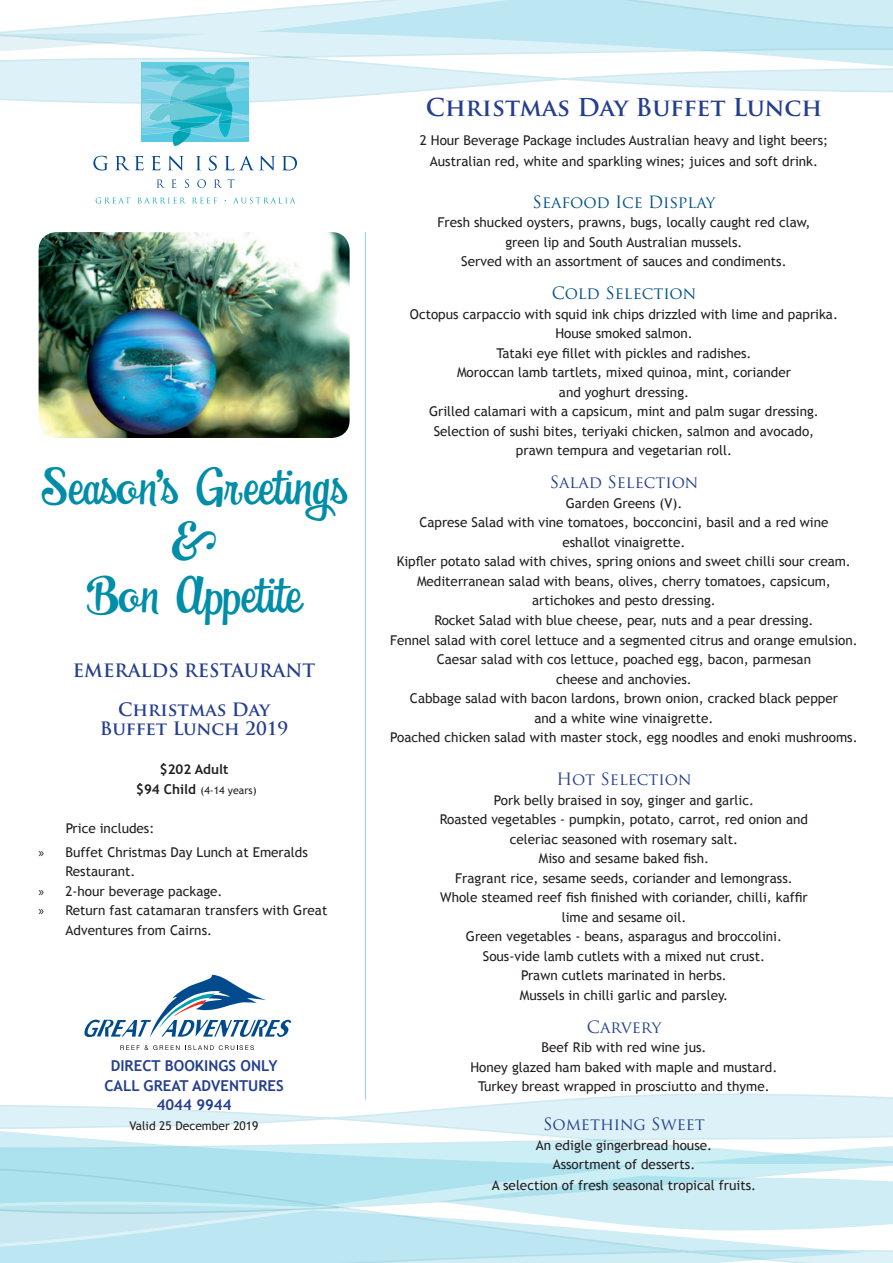
<style>
.page{position:relative;width:893px;height:1263px;background:#fff}
.page>*{position:absolute;margin:0;border:0;box-sizing:border-box;transform-origin:0 0}
.t1{font:49.5px "Swingdancer";color:#008da8}
.t2{font:700 24px "Trajan Pro";color:#253f8e}
.t3{font:700 18px "Trajan Pro";color:#253f8e}
.t4{font:16.5px "Trajan Pro";color:#253f8e}
.t5{font:16.5px "Trajan Pro";color:#005187}
.t6{font:700 15px "Trebuchet MS";color:#253f8e}
.t7{font:13.5px/19.5px "Trebuchet MS";color:#231f20}
.t8{font:700 13.5px "Trebuchet MS";color:#231f20}
.t9{font:12px "Trebuchet MS";color:#231f20}
.t10{font:10.5px "Trebuchet MS";color:#231f20}
.s1{font-weight:700;font-size:13.5px}
.s2{font-family:"Myriad Pro"}
</style>
<div class="page">
<svg style="left:0;top:1094px;width:893px;height:169px"></svg>
<svg style="left:0;top:1139px;width:893px;height:69px;background:#c1e9f2"></svg>
<svg style="left:157px;top:179px;width:8px;height:9px"></svg>
<svg style="left:171px;top:179px;width:5px;height:9px"></svg>
<svg style="left:185px;top:179px;width:4px;height:9px"></svg>
<svg style="left:197px;top:179px;width:9px;height:9px"></svg>
<svg style="left:214px;top:179px;width:20px;height:9px"></svg>
<svg style="left:96px;top:197px;width:34px;height:7px"></svg>
<svg style="left:138px;top:197px;width:47px;height:6px"></svg>
<svg style="left:192px;top:197px;width:25px;height:6px"></svg>
<svg style="left:233px;top:197px;width:63px;height:7px"></svg>
<svg style="left:93px;top:156px;width:15px;height:15px"></svg>
<svg style="left:115px;top:156px;width:29px;height:14px"></svg>
<svg style="left:151px;top:156px;width:9px;height:14px"></svg>
<svg style="left:168px;top:156px;width:16px;height:14px"></svg>
<svg style="left:196px;top:156px;width:5px;height:14px"></svg>
<svg style="left:209px;top:156px;width:8px;height:15px"></svg>
<svg style="left:225px;top:156px;width:50px;height:14px"></svg>
<svg style="left:282px;top:156px;width:15px;height:14px"></svg>
<hr style="left:365px;top:232px;width:1px;height:867px;background:#90d6e8">
<img style="left:39px;top:232px;width:311px;height:206px">
<svg style="left:84px;top:975px;width:207px;height:62px"></svg>
<svg style="left:120px;top:1045px;width:134px;height:5px"></svg>
<svg style="left:0;top:58px;width:893px;height:88px"></svg>
<svg style="left:0;top:0;width:893px;height:58px"></svg>
<p class="t1" style="left:40px;top:453px;width:309px">Season’s Greetings</p>
<p class="t1" style="left:171px;top:507px;width:48px">&amp;</p>
<p class="t1" style="left:87px;top:561px;width:216px">Bon Appetite</p>
<p class="t3" style="left:73px;top:659px;width:244px">EMERALDS RESTAURANT</p>
<p class="t3" style="left:118px;top:698px;width:153px">Christmas Day</p>
<p class="t3" style="left:100px;top:717px;width:190px">Buffet Lunch 2019</p>
<p class="t8" style="left:160px;top:761px;width:70px">$202 Adult</p>
<p class="t10" style="left:136px;top:784px;width:122px"><span class="s1">$94 Child</span> (4-14 years)</p>
<p class="t7" style="left:66px;top:818px;width:90px">Price includes:</p>
<p class="t7" style="left:66px;top:842px;width:244px;text-indent:-27px"><span class="s2">»</span> Buffet Christmas Day Lunch at Emeralds<br>Restaurant.</p>
<p class="t7" style="left:39px;top:881px;width:185px"><span class="s2">»</span> 2-hour beverage package.</p>
<p class="t7" style="left:66px;top:901px;width:263px;text-indent:-27px"><span class="s2">»</span> Return fast catamaran transfers with Great<br>Adventures from Cairns.</p>
<p class="t6" style="left:111px;top:1056px;width:168px">DIRECT BOOKINGS ONLY</p>
<p class="t6" style="left:104px;top:1076px;width:181px">CALL GREAT ADVENTURES</p>
<p class="t6" style="left:157px;top:1095px;width:76px">4044 9944</p>
<p class="t9" style="left:130px;top:1118px;width:130px">Valid 25 December 2019</p>
<p class="t2" style="left:426px;top:93px;width:398px">Christmas Day Buffet Lunch</p>
<p class="t7" style="left:420px;top:130px;width:410px;line-height:21px;text-align:center">2 Hour Beverage Package includes Australian heavy and light beers;<br>Australian red, white and sparkling wines; juices and soft drink.</p>
<p class="t5" style="left:533px;top:191px;width:184px">Seafood Ice Display</p>
<p class="t7" style="left:437px;top:213px;width:374px">Fresh shucked oysters, prawns, bugs, locally caught red claw,</p>
<p class="t7" style="left:505px;top:233px;width:238px">green lip and South Australian mussels.</p>
<p class="t7" style="left:461px;top:252px;width:327px">Served with an assortment of sauces and condiments.</p>
<p class="t5" style="left:552px;top:283px;width:146px">Cold Selection</p>
<p class="t7" style="left:410px;top:305px;width:430px">Octopus carpaccio with squid ink chips drizzled with lime and paprika.</p>
<p class="t7" style="left:555px;top:324px;width:139px">House smoked salmon.</p>
<p class="t7" style="left:496px;top:344px;width:257px">Tataki eye fillet with pickles and radishes.</p>
<p class="t7" style="left:457px;top:363px;width:335px">Moroccan lamb tartlets, mixed quinoa, mint, coriander</p>
<p class="t7" style="left:559px;top:383px;width:132px">and yoghurt dressing.</p>
<p class="t7" style="left:429px;top:402px;width:391px">Grilled calamari with a capsicum, mint and palm sugar dressing.</p>
<p class="t7" style="left:434px;top:422px;width:382px">Selection of sushi bites, teriyaki chicken, salmon and avocado,</p>
<p class="t7" style="left:516px;top:441px;width:218px">prawn tempura and vegetarian roll.</p>
<p class="t4" style="left:550px;top:472px;width:150px">Salad Selection</p>
<p class="t7" style="left:566px;top:494px;width:118px">Garden Greens (V).</p>
<p class="t7" style="left:419px;top:513px;width:411px">Caprese Salad with vine tomatoes, bocconcini, basil and a red wine</p>
<p class="t7" style="left:562px;top:533px;width:125px">eshallot vinaigrette.</p>
<p class="t7" style="left:397px;top:552px;width:455px">Kipfler potato salad with chives, spring onions and sweet chilli sour cream.</p>
<p class="t7" style="left:417px;top:572px;width:415px;text-align:center">Mediterranean salad with beans, olives, cherry tomatoes, capsicum, artichokes and pesto dressing.</p>
<p class="t7" style="left:434px;top:611px;width:381px">Rocket Salad with blue cheese, pear, nuts and a pear dressing.</p>
<p class="t7" style="left:390px;top:630px;width:469px">Fennel salad with corel lettuce and a segmented citrus and orange emulsion.</p>
<p class="t7" style="left:437px;top:650px;width:376px">Caesar salad with cos lettuce, poached egg, bacon, parmesan</p>
<p class="t7" style="left:556px;top:669px;width:137px">cheese and anchovies.</p>
<p class="t7" style="left:410px;top:689px;width:430px">Cabbage salad with bacon lardons, brown onion, cracked black pepper</p>
<p class="t7" style="left:534px;top:708px;width:181px">and a white wine vinaigrette.</p>
<p class="t7" style="left:390px;top:728px;width:469px">Poached chicken salad with master stock, egg noodles and enoki mushrooms.</p>
<p class="t4" style="left:557px;top:769px;width:136px">Hot Selection</p>
<p class="t7" style="left:494px;top:790px;width:262px">Pork belly braised in soy, ginger and garlic.</p>
<p class="t7" style="left:440px;top:810px;width:370px">Roasted vegetables - pumpkin, potato, carrot, red onion and</p>
<p class="t7" style="left:510px;top:829px;width:230px">celeriac seasoned with rosemary salt.</p>
<p class="t7" style="left:539px;top:849px;width:172px">Miso and sesame baked fish.</p>
<p class="t7" style="left:455px;top:868px;width:339px">Fragrant rice, sesame seeds, coriander and lemongrass.</p>
<p class="t7" style="left:440px;top:888px;width:369px">Whole steamed reef fish finished with coriander, chilli, kaffir</p>
<p class="t7" style="left:562px;top:907px;width:126px">lime and sesame oil.</p>
<p class="t7" style="left:466px;top:927px;width:318px">Green vegetables - beans, asparagus and broccolini.</p>
<p class="t7" style="left:483px;top:946px;width:284px">Sous-vide lamb cutlets with a mixed nut crust.</p>
<p class="t7" style="left:521px;top:966px;width:207px">Prawn cutlets marinated in herbs.</p>
<p class="t7" style="left:520px;top:985px;width:210px">Mussels in chilli garlic and parsley.</p>
<p class="t4" style="left:587px;top:1016px;width:76px">Carvery</p>
<p class="t7" style="left:541px;top:1038px;width:166px">Beef Rib with red wine jus.</p>
<p class="t7" style="left:470px;top:1057px;width:308px">Honey glazed ham baked with maple and mustard.</p>
<p class="t7" style="left:478px;top:1077px;width:293px">Turkey breast wrapped in prosciutto and thyme.</p>
<p class="t4" style="left:543px;top:1114px;width:163px">Something Sweet</p>
<p class="t7" style="left:536px;top:1135px;width:178px">An edigle gingerbread house.</p>
<p class="t7" style="left:553px;top:1155px;width:144px">Assortment of desserts.</p>
<p class="t7" style="left:492px;top:1176px;width:266px">A selection of fresh seasonal tropical fruits.</p>
</div>
